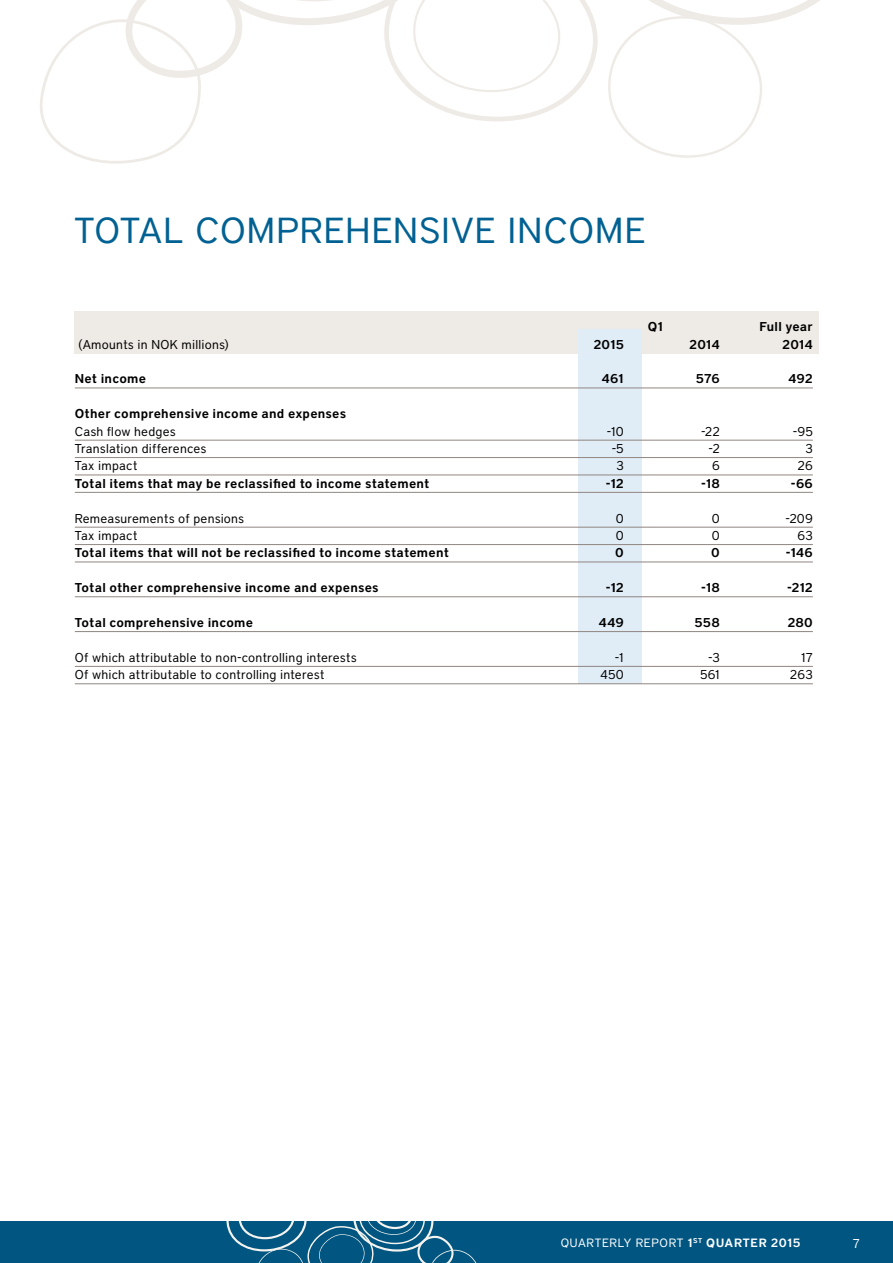
<style>
.page{position:relative;width:893px;height:1263px;background:#fff}
.page>*{position:absolute;margin:0;border:0;box-sizing:border-box;transform-origin:0 0}
.t1{font:36px "District";letter-spacing:.03em;color:#006192}
.t2{font:600 12.75px "District";letter-spacing:.015em;color:#000}
.t3{font:12.75px "District";letter-spacing:.015em;color:#000}
.t4{font:12.75px "District";color:#fff}
.t5{font:12px "District";letter-spacing:.06em;color:#fff}
.s1{font-weight:600}
</style>
<div class="page">
<svg style="left:40px;top:0;width:780px;height:164px"></svg>
<div style="left:0;top:1221px;width:893px;height:42px;background:#005581"></div>
<svg style="left:226px;top:1221px;width:251px;height:42px"></svg>
<div style="left:75px;top:311px;width:744px;height:43px;background:#eeeae5"></div>
<div style="left:578px;top:329px;width:63px;height:355px;background:#e0ecf6"></div>
<hr style="left:75px;top:388px;width:738px;height:1px;background:#918681">
<hr style="left:75px;top:440px;width:738px;height:1px;background:#918681">
<hr style="left:75px;top:457px;width:738px;height:1px;background:#918681">
<hr style="left:75px;top:475px;width:738px;height:1px;background:#918681">
<hr style="left:75px;top:492px;width:738px;height:1px;background:#918681">
<hr style="left:75px;top:527px;width:738px;height:1px;background:#918681">
<hr style="left:75px;top:544px;width:738px;height:1px;background:#918681">
<hr style="left:75px;top:562px;width:738px;height:1px;background:#918681">
<hr style="left:75px;top:596px;width:738px;height:1px;background:#918681">
<hr style="left:75px;top:631px;width:738px;height:1px;background:#918681">
<hr style="left:75px;top:666px;width:738px;height:1px;background:#918681">
<hr style="left:75px;top:683px;width:738px;height:1px;background:#918681">
<h1 class="t1" style="left:74px;top:209px;width:572px">TOTAL COMPREHENSIVE INCOME</h1>
<p class="t2" style="left:648px;top:319px;width:17px">Q1</p>
<p class="t2" style="left:760px;top:319px;width:55px">Full year</p>
<p class="t3" style="left:78px;top:337px;width:152px">(Amounts in NOK millions)</p>
<p class="t2" style="left:593px;top:336px;width:32px">2015</p>
<p class="t2" style="left:689px;top:336px;width:32px">2014</p>
<p class="t2" style="left:782px;top:336px;width:32px">2014</p>
<p class="t2" style="left:75px;top:371px;width:73px">Net income</p>
<p class="t2" style="left:602px;top:371px;width:24px">461</p>
<p class="t2" style="left:696px;top:371px;width:26px">576</p>
<p class="t2" style="left:788px;top:371px;width:26px">492</p>
<p class="t2" style="left:75px;top:406px;width:273px">Other comprehensive income and expenses</p>
<p class="t3" style="left:75px;top:424px;width:102px">Cash flow hedges</p>
<p class="t3" style="left:607px;top:424px;width:18px">-10</p>
<p class="t3" style="left:701px;top:424px;width:20px">-22</p>
<p class="t3" style="left:793px;top:424px;width:22px">-95</p>
<p class="t3" style="left:75px;top:441px;width:133px">Translation differences</p>
<p class="t3" style="left:612px;top:441px;width:14px">-5</p>
<p class="t3" style="left:708px;top:441px;width:13px">-2</p>
<p class="t3" style="left:805px;top:441px;width:9px">3</p>
<p class="t3" style="left:75px;top:458px;width:64px">Tax impact</p>
<p class="t3" style="left:616px;top:458px;width:9px">3</p>
<p class="t3" style="left:712px;top:458px;width:9px">6</p>
<p class="t3" style="left:798px;top:458px;width:17px">26</p>
<p class="t2" style="left:75px;top:476px;width:356px">Total items that may be reclassified to income statement</p>
<p class="t2" style="left:606px;top:476px;width:19px">-12</p>
<p class="t2" style="left:701px;top:476px;width:20px">-18</p>
<p class="t2" style="left:791px;top:476px;width:24px">-66</p>
<p class="t3" style="left:75px;top:511px;width:171px">Remeasurements of pensions</p>
<p class="t3" style="left:616px;top:511px;width:9px">0</p>
<p class="t3" style="left:712px;top:511px;width:9px">0</p>
<p class="t3" style="left:786px;top:511px;width:29px">-209</p>
<p class="t3" style="left:75px;top:528px;width:64px">Tax impact</p>
<p class="t3" style="left:616px;top:528px;width:9px">0</p>
<p class="t3" style="left:712px;top:528px;width:9px">0</p>
<p class="t3" style="left:797px;top:528px;width:17px">63</p>
<p class="t2" style="left:75px;top:545px;width:376px">Total items that will not be reclassified to income statement</p>
<p class="t2" style="left:615px;top:545px;width:10px">0</p>
<p class="t2" style="left:711px;top:545px;width:10px">0</p>
<p class="t2" style="left:786px;top:545px;width:29px">-146</p>
<p class="t2" style="left:75px;top:580px;width:305px">Total other comprehensive income and expenses</p>
<p class="t2" style="left:606px;top:580px;width:19px">-12</p>
<p class="t2" style="left:701px;top:580px;width:20px">-18</p>
<p class="t2" style="left:787px;top:580px;width:27px">-212</p>
<p class="t2" style="left:75px;top:615px;width:180px">Total comprehensive income</p>
<p class="t2" style="left:598px;top:615px;width:27px">449</p>
<p class="t2" style="left:695px;top:615px;width:27px">558</p>
<p class="t2" style="left:788px;top:615px;width:27px">280</p>
<p class="t3" style="left:75px;top:650px;width:283px">Of which attributable to non-controlling interests</p>
<p class="t3" style="left:615px;top:650px;width:10px">-1</p>
<p class="t3" style="left:708px;top:650px;width:13px">-3</p>
<p class="t3" style="left:801px;top:650px;width:14px">17</p>
<p class="t3" style="left:75px;top:667px;width:251px">Of which attributable to controlling interest</p>
<p class="t3" style="left:600px;top:667px;width:25px">450</p>
<p class="t3" style="left:700px;top:667px;width:21px">561</p>
<p class="t3" style="left:790px;top:667px;width:24px">263</p>
<p class="t5" style="left:561px;top:1236px;width:241px">QUARTERLY REPORT <span class="s1">1</span><sup>ST</sup> <span class="s1">QUARTER 2015</span></p>
<p class="t4" style="left:853px;top:1236px;width:9px">7</p>
</div>
